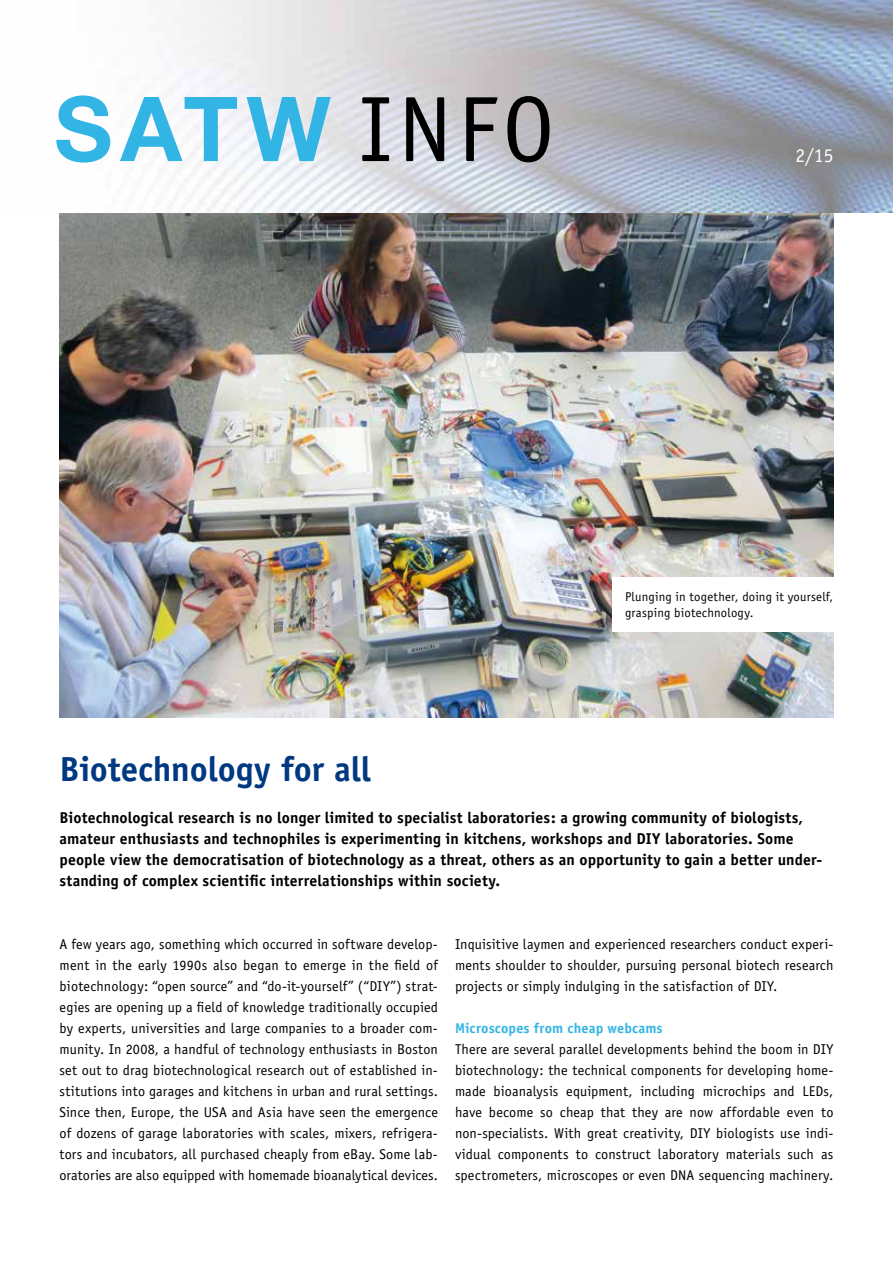
<style>
.page{position:relative;width:893px;height:1263px;background:#fff}
.page>*{position:absolute;margin:0;border:0;box-sizing:border-box;transform-origin:0 0}
.t1{font:700 89.7px "Helvetica Neue";color:#32b5e4}
.t2{font:700 34.8px "Officina Sans";letter-spacing:-.005em;color:#003882}
.t3{font:19.5px "Officina Sans";color:#fff}
.t4{font:700 15.75px/21px "Officina Sans";letter-spacing:.005em;color:#000}
.t5{font:14.25px/21px "Officina Sans";letter-spacing:.005em;color:#000;text-align:justify}
.t6{font:700 14.25px "Officina Sans";letter-spacing:.01em;color:#32b5e4}
.t7{font:12.75px/15.3px "Officina Sans";letter-spacing:.015em;color:#000}
.s1{font-family:"Officina Sans";font-weight:400;font-size:93px;color:#000}
</style>
<div class="page">
<img style="left:60px;top:213px;width:773px;height:505px">
<img style="left:146px;top:0;width:747px;height:213px">
<div style="left:612px;top:577px;width:226px;height:54px;background:#fff"></div>
<h1 class="t1" style="left:54px;top:74px;width:502px">SATW <span class="s1">INFO</span></h1>
<h3 class="t3" style="left:795px;top:144px;width:39px">2/15</h3>
<h2 class="t2" style="left:60px;top:747px;width:313px">Biotechnology for all</h2>
<p class="t7" style="left:625px;top:589px;width:210px">Plunging in together, doing it yourself, grasping biotechnology.</p>
<p class="t4" style="left:60px;top:807px;width:764px">Biotechnological research is no longer limited to specialist laboratories: a growing community of biologists, amateur enthusiasts and technophiles is experimenting in kitchens, workshops and DIY laboratories. Some people view the democratisation of biotechnology as a threat, others as an opportunity to gain a better under&shy;standing of complex scientific interrelationships within society.</p>
<p class="t5" style="left:60px;top:933px;width:380px">A few years ago, something which occurred in software develop&shy;ment in the early 1990s also began to emerge in the field of biotechnology: “open source” and “do-it-yourself” (“DIY”) strat&shy;egies are opening up a field of knowledge traditionally occupied by experts, universities and large companies to a broader com&shy;munity. In 2008, a handful of technology enthusiasts in Boston set out to drag biotechnological research out of established in&shy;stitutions into garages and kitchens in urban and rural settings.<br>Since then, Europe, the USA and Asia have seen the emergence of dozens of garage laboratories with scales, mixers, refrigera&shy;tors and incubators, all purchased cheaply from eBay. Some lab&shy;oratories are also equipped with homemade bioanalytical devices.</p>
<p class="t5" style="left:455px;top:933px;width:380px">Inquisitive laymen and experienced researchers conduct experi&shy;ments shoulder to shoulder, pursuing personal biotech research projects or simply indulging in the satisfaction of DIY.</p>
<p class="t6" style="left:455px;top:1019px;width:209px">Microscopes from cheap webcams</p>
<p class="t5" style="left:455px;top:1038px;width:380px">There are several parallel developments behind the boom in DIY biotechnology: the technical components for developing home&shy;made bioanalysis equipment, including microchips and LEDs, have become so cheap that they are now affordable even to non-specialists. With great creativity, DIY biologists use indi&shy;vidual components to construct laboratory materials such as spectrometers, microscopes or even DNA sequencing machinery.</p>
</div>
